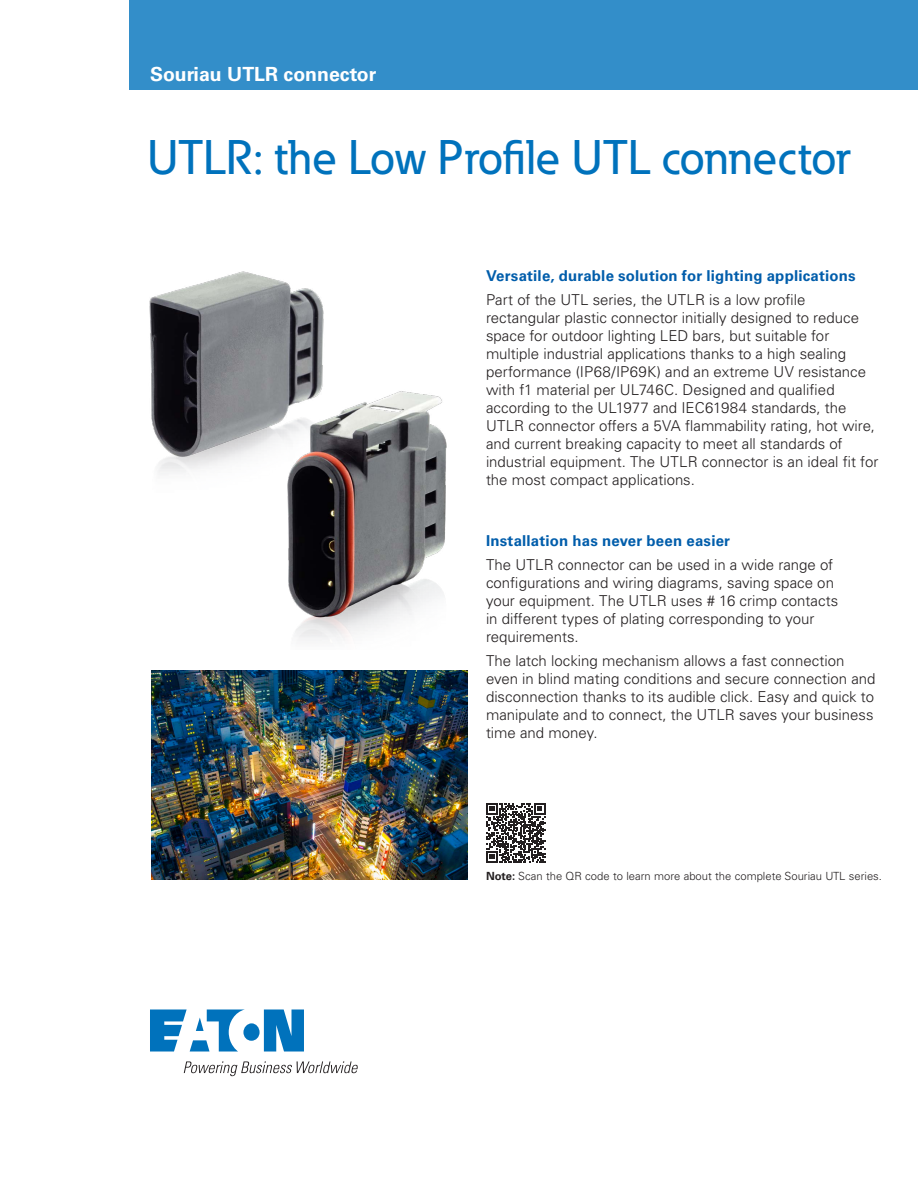
<style>
.page{position:relative;width:918px;height:1188px;background:#fff}
.page>*{position:absolute;margin:0;border:0;box-sizing:border-box;transform-origin:0 0}
._01_Headline___ADJ_C{font:500 48px "Eaton";color:#0072bc}
._00_Product{font:700 19.5px "Univers LT Pro 65";color:#fff}
.t1{font:300 15px/18px "Univers LT Pro 45";color:#231f20}
.t2{font:700 15px "Univers LT Pro 65";letter-spacing:.015em;color:#015dab}
.t3{font:300 11.25px "Univers LT Pro 45";color:#231f20}
.s1{font-family:"Univers LT Pro 65";font-weight:700}
</style>
<div class="page">
<img style="left:287px;top:391px;width:160px;height:250px">
<img style="left:149px;top:271px;width:181px;height:233px">
<img style="left:151px;top:671px;width:317px;height:208px">
<svg style="left:486px;top:803px;width:59px;height:59px"></svg>
<div style="left:129px;top:0;width:789px;height:90px;background:#338ec9"></div>
<svg style="left:150px;top:1010px;width:154px;height:42px"></svg>
<svg style="left:184px;top:1061px;width:174px;height:15px"></svg>
<p class="_00_Product" style="left:150px;top:60px;width:228px">Souriau UTLR connector</p>
<p class="_01_Headline___ADJ_C" style="left:147px;top:128px;width:705px">UTLR: the Low Profile UTL connector</p>
<p class="t2" style="left:486px;top:265px;width:371px">Versatile, durable solution for lighting applications</p>
<p class="t1" style="left:486px;top:290px;width:394px">Part of the UTL series, the UTLR is a low profile rectangular plastic connector initially designed to reduce space for outdoor lighting LED bars, but suitable for multiple industrial applications thanks to a high sealing performance (IP68/IP69K) and an extreme UV resistance with f1 material per UL746C. Designed and qualified according to the UL1977 and IEC61984 standards, the UTLR connector offers a 5VA flammability rating, hot wire, and current breaking capacity to meet all standards of industrial equipment. The UTLR connector is an ideal fit for the most compact applications.</p>
<p class="t2" style="left:486px;top:531px;width:246px">Installation has never been easier</p>
<p class="t1" style="left:486px;top:556px;width:354px">The UTLR connector can be used in a wide range of configurations and wiring diagrams, saving space on your equipment. The UTLR uses # 16 crimp contacts in different types of plating corresponding to your requirements.</p>
<p class="t1" style="left:486px;top:652px;width:391px">The latch locking mechanism allows a fast connection even in blind mating conditions and secure connection and disconnection thanks to its audible click. Easy and quick to manipulate and to connect, the UTLR saves your business time and money.</p>
<p class="t3" style="left:486px;top:869px;width:398px"><span class="s1">Note:</span> Scan the QR code to learn more about the complete Souriau UTL series.</p>
</div>
